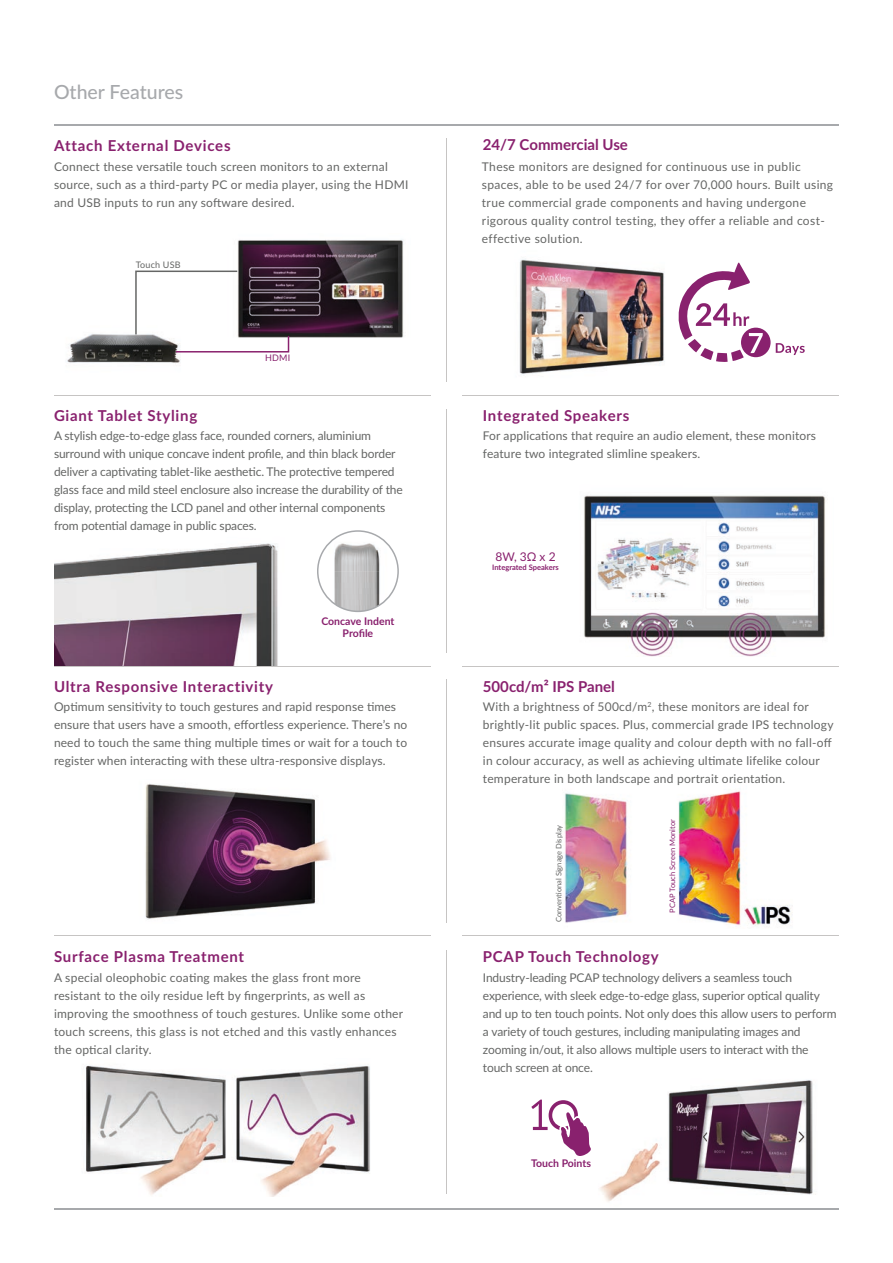
<style>
.page{position:relative;width:893px;height:1263px;background:#fff}
.page>*{position:absolute;margin:0;border:0;box-sizing:border-box;transform-origin:0 0}
.t1{font:500 19.5px "Lato";color:#a7a9ac}
.t2{font:700 15px "Lato";letter-spacing:.05em;color:#89216e}
.t3{font:700 15px "Lato";color:#89216e}
.t4{font:12px/18px "Lato";letter-spacing:.01em;color:#656665}
.t5{font:12px/18px "Lato";letter-spacing:-.01em;color:#656665}
.t6{font:12px/18px "Lato";letter-spacing:.03em;color:#656665}
.t7{font:12px "Lato";color:#89216e}
.t8{font:700 10.5px/12.6px "Lato";color:#89216e;text-align:center}
.t9{font:9px "Lato";letter-spacing:.02em;color:#656665}
.t10{font:9px "Lato";color:#89216e}
.t11{font:7.5px "Lato";color:#656665}
.t12{font:7.5px "Lato";color:#89216e}
.t13{font:700 7.5px "Lato";color:#89216e}
</style>
<div class="page">
<img style="left:67px;top:239px;width:337px;height:124px">
<img style="left:54px;top:530px;width:345px;height:136px">
<img style="left:576px;top:1080px;width:260px;height:130px">
<hr style="left:54px;top:124px;width:785px;height:2px;background:#a7a9ac">
<hr style="left:54px;top:1208px;width:785px;height:1px;background:#a7a9ac">
<img style="left:519px;top:259px;width:146px;height:115px">
<img style="left:584px;top:495px;width:242px;height:162px">
<hr style="left:54px;top:666px;width:377px;height:1px;background:#c6c4c3">
<hr style="left:54px;top:395px;width:377px;height:1px;background:#c6c4c3">
<hr style="left:462px;top:666px;width:377px;height:1px;background:#c6c4c3">
<hr style="left:462px;top:395px;width:377px;height:1px;background:#c6c4c3">
<hr style="left:446px;top:139px;width:1px;height:243px;background:#c6c4c3">
<hr style="left:446px;top:409px;width:1px;height:244px;background:#c6c4c3">
<hr style="left:446px;top:680px;width:1px;height:243px;background:#c6c4c3">
<hr style="left:54px;top:936px;width:377px;height:1px;background:#c6c4c3">
<hr style="left:462px;top:936px;width:377px;height:1px;background:#c6c4c3">
<hr style="left:446px;top:950px;width:1px;height:244px;background:#c6c4c3">
<svg style="left:678px;top:263px;width:127px;height:99px"></svg>
<svg style="left:531px;top:1099px;width:60px;height:57px"></svg>
<img style="left:318px;top:531px;width:80px;height:80px">
<div style="left:317px;top:530px;width:82px;height:82px;border:2px solid #a7a9ac;border-radius:50%"></div>
<img style="left:85px;top:1065px;width:285px;height:131px">
<img style="left:145px;top:783px;width:186px;height:137px">
<svg style="left:134px;top:270px;width:156px;height:83px"></svg>
<img style="left:564px;top:791px;width:229px;height:135px">
<h1 class="t1" style="left:54px;top:77px;width:131px">Other Features</h1>
<p class="t2" style="left:54px;top:135px;width:178px">Attach External Devices</p>
<p class="t4" style="left:54px;top:157px;width:356px">Connect these versatile touch screen monitors to an external source, such as a third-party PC or media player, using the HDMI and USB inputs to run any software desired.</p>
<p class="t9" style="left:136px;top:258px;width:46px">Touch USB</p>
<p class="t10" style="left:265px;top:352px;width:27px">HDMI</p>
<p class="t3" style="left:483px;top:134px;width:147px">24/7 Commercial Use</p>
<p class="t6" style="left:482px;top:157px;width:353px">These monitors are designed for continuous use in public spaces, able to be used 24/7 for over 70,000 hours. Built using true commercial grade components and having undergone rigorous quality control testing, they offer a reliable and cost&shy;effective solution.</p>
<p class="t2" style="left:54px;top:404px;width:145px">Giant Tablet Styling</p>
<p class="t2" style="left:483px;top:404px;width:148px">Integrated Speakers</p>
<p class="t5" style="left:54px;top:426px;width:350px">A stylish edge-to-edge glass face, rounded corners, aluminium surround with unique concave indent profile, and thin black border deliver a captivating tablet-like aesthetic. The protective tempered glass face and mild steel enclosure also increase the durability of the display, protecting the LCD panel and other internal components from potential damage in public spaces.</p>
<p class="t2" style="left:54px;top:675px;width:221px">Ultra Responsive Interactivity</p>
<p class="t8" style="left:321px;top:614px;width:74px">Concave Indent<br>Profile</p>
<p class="t4" style="left:54px;top:697px;width:355px">Optimum sensitivity to touch gestures and rapid response times ensure that users have a smooth, effortless experience. There’s no need to touch the same thing multiple times or wait for a touch to register when interacting with these ultra-responsive displays.</p>
<p class="t2" style="left:54px;top:946px;width:192px">Surface Plasma Treatment</p>
<p class="t4" style="left:54px;top:968px;width:351px">A special oleophobic coating makes the glass front more resistant to the oily residue left by fingerprints, as well as improving the smoothness of touch gestures. Unlike some other touch screens, this glass is not etched and this vastly enhances the optical clarity.</p>
<p class="t4" style="left:483px;top:426px;width:335px">For applications that require an audio element, these monitors feature two integrated slimline speakers.</p>
<p class="t7" style="left:495px;top:548px;width:62px">8W, 3Ω x 2</p>
<p class="t13" style="left:492px;top:562px;width:68px">Integrated Speakers</p>
<p class="t3" style="left:483px;top:675px;width:133px">500cd/m² IPS Panel</p>
<p class="t4" style="left:483px;top:697px;width:352px">With a brightness of 500cd/m<sup>2</sup>, these monitors are ideal for brightly-lit public spaces. Plus, commercial grade IPS technology ensures accurate image quality and colour depth with no fall-off in colour accuracy, as well as achieving ultimate lifelike colour temperature in both landscape and portrait orientation.</p>
<p class="t11" style="left:553px;top:922px;width:99px;rotate:-90deg">Conventional Signage Display</p>
<p class="t12" style="left:667px;top:912px;width:95px;rotate:-90deg">PCAP Touch Screen Monitor</p>
<p class="t2" style="left:483px;top:946px;width:177px">PCAP Touch Technology</p>
<p class="t5" style="left:483px;top:968px;width:355px">Industry-leading PCAP technology delivers a seamless touch experience, with sleek edge-to-edge glass, superior optical quality and up to ten touch points. Not only does this allow users to perform a variety of touch gestures, including manipulating images and zooming in/out, it also allows multiple users to interact with the touch screen at once.</p>
<p class="t8" style="left:531px;top:1157px;width:61px">Touch Points</p>
</div>
